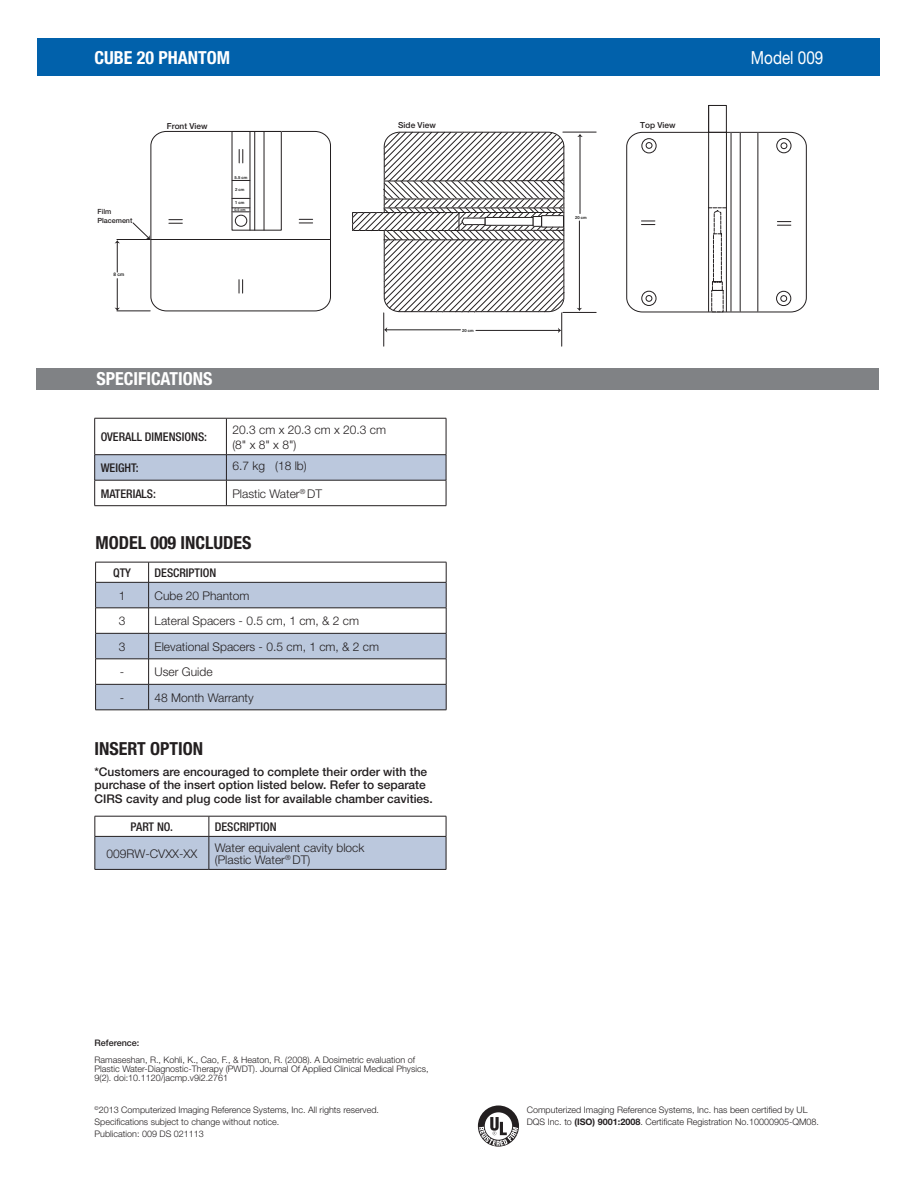
<style>
.page{position:relative;width:918px;height:1188px;background:#fff}
.page>*{position:absolute;margin:0;border:0;box-sizing:border-box;transform-origin:0 0}
.t1{font:700 condensed 18px "Helvetica Neue";color:#231f20}
.A_Sub-Head_Bold_Cond{font:700 condensed 18px "Helvetica Neue";color:#fff}
.A_SubHead_HN77w_12_1{font:700 condensed 18px "Helvetica Neue";color:#fff}
.B_Headline_COS_w_30{font:18px "Helvetica Neue";color:#fff;scale:.85 1}
.B_Main_Text{font:300 12px/12px "Helvetica Neue";color:#231f20}
.t2{font:500 12px/13.5px "Helvetica Neue";color:#231f20}
.B_Main_Text-2{font:500 condensed 12px "Helvetica Neue";color:#231f20}
.B_References{font:300 9px/9px "Helvetica Neue";color:#231f20}
.B_Main_Text_HN45_9_1{font:300 9px/12px "Helvetica Neue";color:#231f20}
.B_References-2{font:500 9px "Helvetica Neue";color:#231f20}
.t3{font:500 8.25px "Helvetica Neue";color:#231f20}
.t4{font:500 7.05px/8.6px "Helvetica Neue";color:#231f20}
.t5{font:500 4.8px "Helvetica Neue";color:#050504}
.t6{font:500 4.2px "Helvetica Neue";color:#050504}
.t7{font:500 3.6px "Helvetica Neue";color:#050504}
.s1{font-weight:700}
</style>
<div class="page">
<svg style="left:478px;top:1106px;width:41px;height:41px"></svg>
<div style="left:37px;top:38px;width:842px;height:38px;background:#0161ab"></div>
<div style="left:151px;top:131px;width:180px;height:180px;border:1px solid #231f20;border-radius:15px"></div>
<div style="left:232px;top:131px;width:50px;height:99px;border:1px solid #231f20"></div>
<hr style="left:250px;top:131px;width:1px;height:99px;background:#231f20">
<hr style="left:254px;top:131px;width:1px;height:99px;background:#231f20">
<hr style="left:264px;top:131px;width:1px;height:99px;background:#231f20">
<svg style="left:169px;top:219px;width:13px;height:5px"></svg>
<svg style="left:299px;top:219px;width:14px;height:5px"></svg>
<svg style="left:239px;top:280px;width:4px;height:13px"></svg>
<svg style="left:239px;top:149px;width:4px;height:14px"></svg>
<svg style="left:232px;top:180px;width:18px;height:1px"></svg>
<svg style="left:232px;top:198px;width:18px;height:1px"></svg>
<div style="left:235px;top:215px;width:12px;height:12px;border:1px solid #231f20;border-radius:50%"></div>
<svg style="left:232px;top:208px;width:18px;height:5px"></svg>
<hr style="left:151px;top:239px;width:179px;height:1px;background:#231f20">
<svg style="left:132px;top:222px;width:18px;height:17px"></svg>
<hr style="left:117px;top:239px;width:33px;height:1px;background:#231f20">
<hr style="left:117px;top:311px;width:33px;height:1px;background:#231f20">
<hr style="left:117px;top:242px;width:1px;height:30px;background:#231f20">
<hr style="left:117px;top:279px;width:1px;height:30px;background:#231f20">
<svg style="left:115px;top:308px;width:5px;height:3px"></svg>
<hr style="left:563px;top:132px;width:33px;height:1px;background:#231f20">
<hr style="left:563px;top:312px;width:33px;height:1px;background:#231f20">
<svg style="left:352px;top:131px;width:213px;height:182px"></svg>
<hr style="left:580px;top:136px;width:1px;height:78px;background:#231f20">
<svg style="left:577px;top:134px;width:6px;height:3px"></svg>
<hr style="left:579px;top:221px;width:1px;height:88px;background:#231f20">
<hr style="left:383px;top:313px;width:1px;height:33px;background:#231f20">
<hr style="left:561px;top:313px;width:1px;height:33px;background:#231f20">
<hr style="left:386px;top:330px;width:74px;height:1px;background:#231f20">
<svg style="left:384px;top:327px;width:3px;height:6px"></svg>
<hr style="left:476px;top:330px;width:83px;height:1px;background:#231f20">
<div style="left:626px;top:132px;width:181px;height:180px;border:1px solid #231f20;border-radius:15px"></div>
<svg style="left:641px;top:221px;width:14px;height:4px"></svg>
<svg style="left:777px;top:221px;width:14px;height:5px"></svg>
<svg style="left:777px;top:139px;width:14px;height:14px"></svg>
<div style="left:776px;top:138px;width:15px;height:15px;border:1px solid #231f20;border-radius:50%"></div>
<svg style="left:781px;top:143px;width:6px;height:6px"></svg>
<svg style="left:777px;top:291px;width:14px;height:15px"></svg>
<div style="left:776px;top:291px;width:15px;height:15px;border:1px solid #231f20;border-radius:50%"></div>
<div style="left:781px;top:295px;width:6px;height:7px;border:1px solid #231f20;border-radius:50%"></div>
<svg style="left:642px;top:291px;width:14px;height:14px"></svg>
<div style="left:641px;top:291px;width:15px;height:15px;border:1px solid #231f20;border-radius:50%"></div>
<div style="left:646px;top:295px;width:6px;height:7px;border:1px solid #231f20;border-radius:50%"></div>
<svg style="left:642px;top:139px;width:14px;height:14px"></svg>
<div style="left:642px;top:138px;width:14px;height:15px;border:1px solid #231f20;border-radius:50%"></div>
<div style="left:646px;top:142px;width:6px;height:7px;border:1px solid #231f20;border-radius:50%"></div>
<svg style="left:709px;top:207px;width:17px;height:105px"></svg>
<hr style="left:726px;top:105px;width:1px;height:207px;background:#231f20">
<hr style="left:708px;top:105px;width:1px;height:207px;background:#231f20">
<hr style="left:740px;top:133px;width:1px;height:179px;background:#231f20">
<hr style="left:731px;top:133px;width:1px;height:179px;background:#231f20">
<hr style="left:758px;top:133px;width:1px;height:179px;background:#231f20">
<div style="left:708px;top:105px;width:19px;height:28px;border:1px solid #231f20"></div>
<div style="left:37px;top:368px;width:842px;height:22px;background:#808285"></div>
<svg style="left:95px;top:816px;width:352px;height:53px"></svg>
<hr style="left:95px;top:836px;width:114px;height:1px;background:#231f20">
<hr style="left:95px;top:837px;width:1px;height:32px;background:#231f20">
<hr style="left:209px;top:836px;width:237px;height:1px;background:#231f20">
<hr style="left:209px;top:837px;width:1px;height:32px;background:#231f20">
<hr style="left:446px;top:837px;width:1px;height:32px;background:#231f20">
<hr style="left:95px;top:869px;width:114px;height:1px;background:#231f20">
<hr style="left:209px;top:869px;width:237px;height:1px;background:#231f20">
<hr style="left:94px;top:418px;width:132px;height:1px;background:#231f20">
<hr style="left:94px;top:418px;width:1px;height:37px;background:#231f20">
<hr style="left:226px;top:418px;width:220px;height:1px;background:#231f20">
<hr style="left:226px;top:418px;width:1px;height:37px;background:#231f20">
<hr style="left:446px;top:418px;width:1px;height:37px;background:#231f20">
<hr style="left:94px;top:454px;width:132px;height:1px;background:#231f20">
<hr style="left:226px;top:454px;width:220px;height:1px;background:#231f20">
<svg style="left:94px;top:455px;width:353px;height:51px"></svg>
<hr style="left:94px;top:505px;width:132px;height:1px;background:#231f20">
<hr style="left:226px;top:505px;width:220px;height:1px;background:#231f20">
<svg style="left:95px;top:562px;width:352px;height:148px"></svg>
<hr style="left:95px;top:710px;width:54px;height:1px;background:#231f20">
<hr style="left:149px;top:710px;width:297px;height:1px;background:#231f20">
<p class="A_SubHead_HN77w_12_1" style="left:94px;top:47px;width:137px">CUBE 20 PHANTOM</p>
<p class="B_Headline_COS_w_30" style="left:751px;top:47px;width:87px">Model 009</p>
<p class="t4" style="left:97px;top:207px;width:36px">Film<br>Placement</p>
<p class="t5" style="left:113px;top:272px;width:12px">8 cm</p>
<p class="t3" style="left:167px;top:121px;width:42px">Front View</p>
<p class="t6" style="left:235px;top:175px;width:14px">5.5 cm</p>
<p class="t6" style="left:235px;top:187px;width:11px">2 cm</p>
<p class="t6" style="left:235px;top:200px;width:11px">1 cm</p>
<p class="t7" style="left:235px;top:208px;width:13px">0.5 cm</p>
<p class="t3" style="left:398px;top:120px;width:39px">Side View</p>
<p class="A_Sub-Head_Bold_Cond" style="left:97px;top:368px;width:117px">SPECIFICATIONS</p>
<p class="B_Main_Text-2" style="left:101px;top:430px;width:108px">OVERALL DIMENSIONS:</p>
<p class="B_Main_Text" style="left:232px;top:422px;width:155px;line-height:15px">20.3 cm x 20.3 cm x 20.3 cm (8" x 8" x 8")</p>
<p class="B_Main_Text-2" style="left:101px;top:461px;width:39px">WEIGHT:</p>
<p class="B_Main_Text" style="left:232px;top:460px;width:76px">6.7 kg (18 lb)</p>
<p class="B_Main_Text-2" style="left:101px;top:486px;width:57px">MATERIALS:</p>
<p class="B_Main_Text" style="left:232px;top:487px;width:91px">Plastic Water<sup>®</sup> DT</p>
<p class="t1" style="left:95px;top:532px;width:157px">MODEL 009 INCLUDES</p>
<p class="B_Main_Text-2" style="left:113px;top:566px;width:20px">QTY</p>
<p class="B_Main_Text-2" style="left:155px;top:566px;width:62px">DESCRIPTION</p>
<p class="B_Main_Text" style="left:119px;top:589px;width:8px">1</p>
<p class="B_Main_Text" style="left:155px;top:589px;width:96px">Cube 20 Phantom</p>
<p class="B_Main_Text" style="left:119px;top:615px;width:8px">3</p>
<p class="B_Main_Text" style="left:155px;top:615px;width:206px">Lateral Spacers - 0.5 cm, 1 cm, &amp; 2 cm</p>
<p class="B_Main_Text" style="left:119px;top:640px;width:8px">3</p>
<p class="B_Main_Text" style="left:155px;top:640px;width:226px">Elevational Spacers - 0.5 cm, 1 cm, &amp; 2 cm</p>
<p class="B_Main_Text" style="left:120px;top:666px;width:6px">-</p>
<p class="B_Main_Text" style="left:155px;top:666px;width:60px">User Guide</p>
<p class="B_Main_Text" style="left:120px;top:691px;width:6px">-</p>
<p class="B_Main_Text" style="left:155px;top:691px;width:101px">48 Month Warranty</p>
<p class="t1" style="left:95px;top:738px;width:110px">INSERT OPTION</p>
<p class="t2" style="left:94px;top:765px;width:340px">*Customers are encouraged to complete their order with the purchase of the insert option listed below. Refer to separate<br>CIRS cavity and plug code list for available chamber cavities.</p>
<p class="B_Main_Text-2" style="left:131px;top:820px;width:44px">PART NO.</p>
<p class="B_Main_Text-2" style="left:215px;top:820px;width:62px">DESCRIPTION</p>
<p class="B_Main_Text" style="left:106px;top:847px;width:92px">009RW-CVXX-XX</p>
<p class="B_Main_Text" style="left:215px;top:841px;width:151px">Water equivalent cavity block (Plastic Water<sup>®</sup> DT)</p>
<p class="t6" style="left:462px;top:328px;width:13px">20 cm</p>
<p class="t6" style="left:575px;top:215px;width:13px">20 cm</p>
<p class="t3" style="left:640px;top:120px;width:37px">Top View</p>
<p class="B_References-2" style="left:94px;top:1037px;width:46px">Reference:</p>
<p class="B_References" style="left:94px;top:1055px;width:336px">Ramaseshan, R., Kohli, K., Cao, F., &amp; Heaton, R. (2008). A Dosimetric evaluation of<br>Plastic Water-Diagnostic-Therapy (PWDT). Journal Of Applied Clinical Medical Physics,<br>9(2). doi:10.1120/jacmp.v9i2.2761</p>
<p class="B_Main_Text_HN45_9_1" style="left:94px;top:1103px;width:286px"><sup>©</sup>2013 Computerized Imaging Reference Systems, Inc. All rights reserved.<br>Specifications subject to change without notice.<br>Publication: 009 DS 021113</p>
<p class="B_References" style="left:527px;top:1103px;width:294px;line-height:12px">Computerized Imaging Reference Systems, Inc. has been certified by UL<br>DQS Inc. to <span class="s1">(ISO) 9001:2008</span>. Certificate Registration No.10000905-QM08.</p>
</div>
